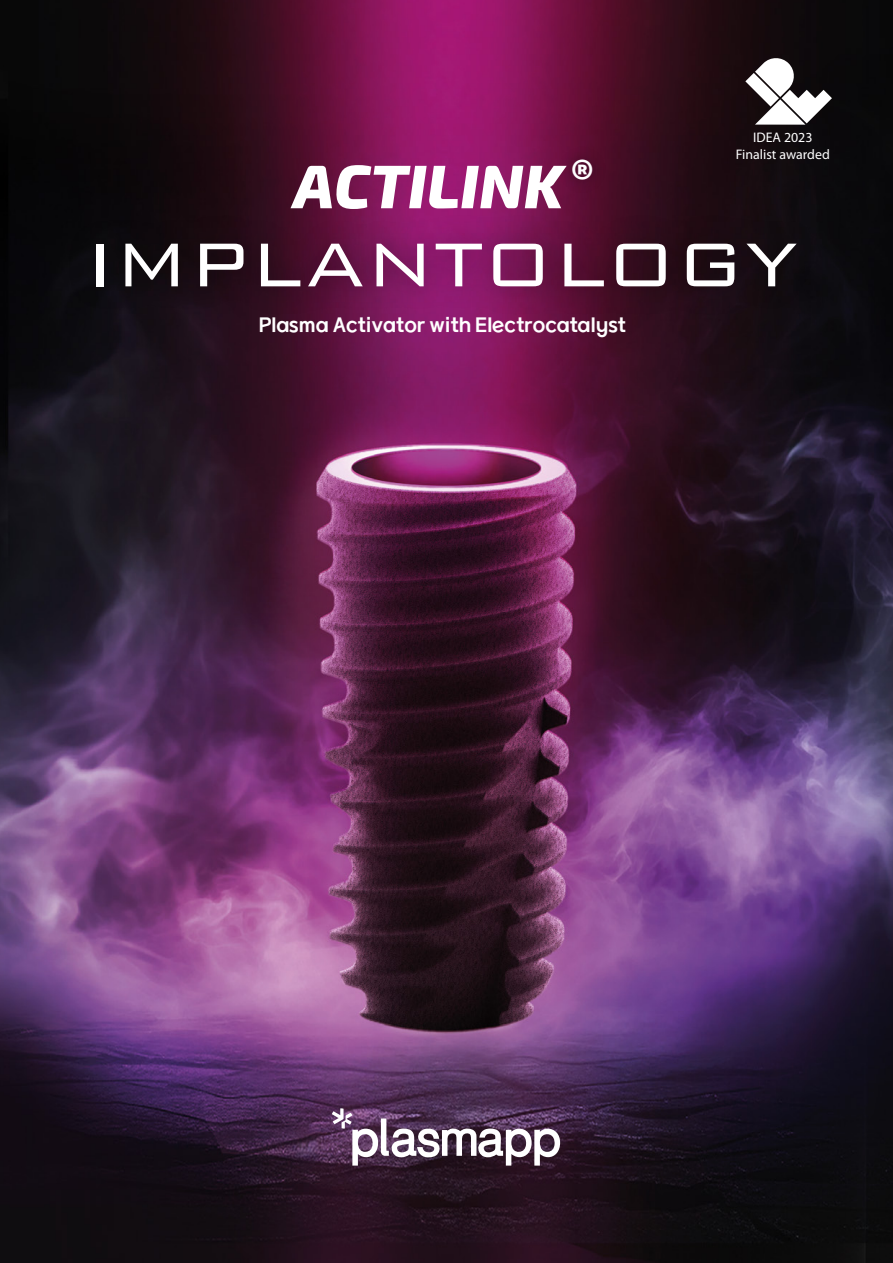
<style>
.page{position:relative;width:893px;height:1263px;background:#fff}
.page>*{position:absolute;margin:0;border:0;box-sizing:border-box;transform-origin:0 0}
.t1{font:300 82.65px "Bank Gothic BT";color:#fff}
.t2{font:900 43.35px "Noto Sans CJ Kkr";color:#fff}
.t3{font:18.6px "SB Aggro M";color:#fff;scale:.89 1}
.t4{font:13.95px/16.6px "Myriad Pro";color:#fff;text-align:center}
</style>
<div class="page">
<img style="left:0;top:0;width:893px;height:1263px">
<img style="left:45px;top:184px;width:794px;height:161px">
<img style="left:550px;top:136px;width:65px;height:126px">
<svg style="left:290px;top:165px;width:277px;height:44px"></svg>
<svg style="left:332px;top:1108px;width:228px;height:57px"></svg>
<svg style="left:745px;top:56px;width:87px;height:69px"></svg>
<h2 class="t2" style="left:571px;top:155px;width:25px">®</h2>
<p class="t4" style="left:736px;top:129px;width:96px">IDEA 2023<br>Finalist awarded</p>
<h1 class="t1" style="left:85px;top:221px;width:716px">IMPLANTOLOGY</h1>
<p class="t3" style="left:259px;top:315px;width:414px">Plasma Activator with Electrocatalyst</p>
</div>
